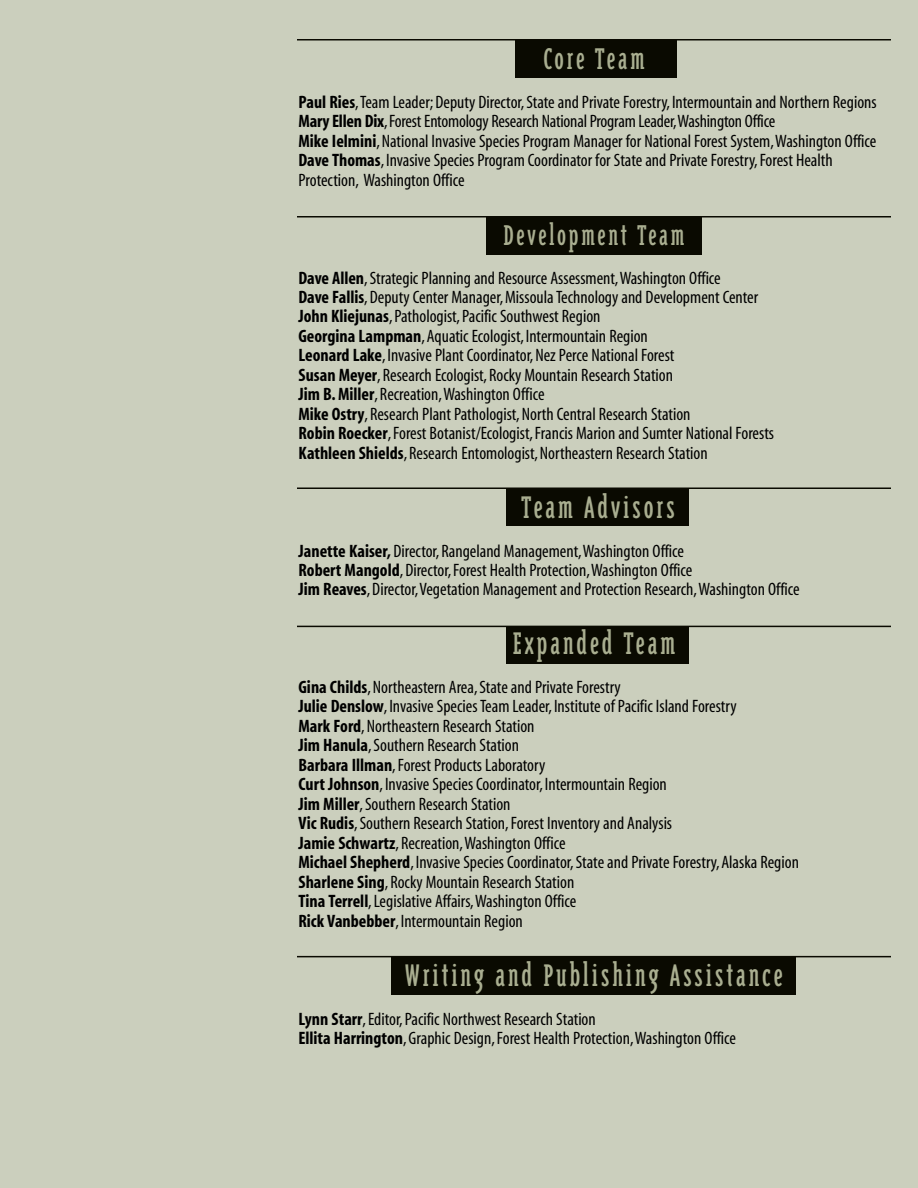
<style>
.page{position:relative;width:918px;height:1188px;background:#cbcfbd}
.page>*{position:absolute;margin:0;border:0;box-sizing:border-box;transform-origin:0 0}
.t1{font:36px "Triplex Cond Serif";letter-spacing:.085em;color:#a9ae90}
.t2{font:34.5px "Triplex Cond Serif";letter-spacing:.085em;color:#a9ae90}
.t3{font:33px "Triplex Cond Serif";letter-spacing:.085em;color:#a9ae90}
.t4{font:18px/19.5px "Myriad MM 400 300";color:#000}
.s1{font-family:"Myriad MM 700 300"}
</style>
<div class="page">
<hr style="left:297px;top:39px;width:594px;height:1px;background:#0a0a01">
<div style="left:516px;top:40px;width:161px;height:38px;background:#0a0a01"></div>
<div style="left:486px;top:217px;width:216px;height:38px;background:#0a0a01"></div>
<hr style="left:297px;top:216px;width:594px;height:2px;background:#0a0a01">
<div style="left:506px;top:488px;width:182px;height:38px;background:#0a0a01"></div>
<hr style="left:297px;top:488px;width:594px;height:1px;background:#0a0a01">
<div style="left:506px;top:626px;width:182px;height:38px;background:#0a0a01"></div>
<hr style="left:297px;top:626px;width:594px;height:1px;background:#0a0a01">
<div style="left:392px;top:957px;width:404px;height:37px;background:#0a0a01"></div>
<hr style="left:297px;top:956px;width:594px;height:1px;background:#0a0a01">
<h1 class="t2" style="left:543px;top:44px;width:103px">Core Team</h1>
<p class="t4" style="left:298px;top:94px;width:580px"><span class="s1">Paul Ries</span>, Team Leader; Deputy Director, State and Private Forestry, Intermountain and Northern Regions <span class="s1">Mary Ellen Dix</span>,Forest Entomology Research National Program Leader,Washington Office<br><span class="s1">Mike Ielmini</span>, National Invasive Species Program Manager for National Forest System,Washington Office <span class="s1">Dave Thomas</span>, Invasive Species Program Coordinator for State and Private Forestry, Forest Health Protection, Washington Office</p>
<h2 class="t3" style="left:504px;top:221px;width:182px">Development Team</h2>
<p class="t4" style="left:298px;top:269px;width:477px"><span class="s1">Dave Allen</span>, Strategic Planning and Resource Assessment, Washington Office<br><span class="s1">Dave Fallis</span>, Deputy Center Manager, Missoula Technology and Development Center <span class="s1">John Kliejunas</span>, Pathologist, Pacific Southwest Region<br><span class="s1">Georgina Lampman</span>, Aquatic Ecologist, Intermountain Region<br><span class="s1">Leonard Lake</span>, Invasive Plant Coordinator, Nez Perce National Forest<br><span class="s1">Susan Meyer</span>, Research Ecologist, Rocky Mountain Research Station<br><span class="s1">Jim B. Miller</span>, Recreation,Washington Office<br><span class="s1">Mike Ostry</span>, Research Plant Pathologist, North Central Research Station<br><span class="s1">Robin Roecker</span>, Forest Botanist/Ecologist, Francis Marion and Sumter National Forests <span class="s1">Kathleen Shields</span>, Research Entomologist, Northeastern Research Station</p>
<h2 class="t1" style="left:522px;top:492px;width:155px">Team Advisors</h2>
<p class="t4" style="left:298px;top:542px;width:503px"><span class="s1">Janette Kaiser,</span> Director, Rangeland Management,Washington Office<br><span class="s1">Robert Mangold</span>, Director, Forest Health Protection, Washington Office<br><span class="s1">Jim Reaves</span>, Director,Vegetation Management and Protection Research,Washington Office</p>
<h2 class="t1" style="left:513px;top:628px;width:164px">Expanded Team</h2>
<p class="t4" style="left:298px;top:679px;width:502px"><span class="s1">Gina Childs</span>, Northeastern Area, State and Private Forestry<br><span class="s1">Julie Denslow</span>, Invasive Species Team Leader, Institute of Pacific Island Forestry<br><span class="s1">Mark Ford</span>, Northeastern Research Station<br><span class="s1">Jim Hanula</span>, Southern Research Station<br><span class="s1">Barbara Illman</span>, Forest Products Laboratory<br><span class="s1">Curt Johnson</span>, Invasive Species Coordinator, Intermountain Region<br><span class="s1">Jim Miller</span>, Southern Research Station<br><span class="s1">Vic Rudis</span>, Southern Research Station, Forest Inventory and Analysis<br><span class="s1">Jamie Schwartz</span>, Recreation,Washington Office<br><span class="s1">Michael Shepherd</span>, Invasive Species Coordinator, State and Private Forestry, Alaska Region <span class="s1">Sharlene Sing</span>, Rocky Mountain Research Station<br><span class="s1">Tina Terrell</span>, Legislative Affairs, Washington Office<br><span class="s1">Rick Vanbebber</span>, Intermountain Region</p>
<h2 class="t1" style="left:405px;top:960px;width:379px">Writing and Publishing Assistance</h2>
<p class="t4" style="left:298px;top:1010px;width:439px"><span class="s1">Lynn Starr</span>, Editor, Pacific Northwest Research Station<br><span class="s1">Ellita Harrington</span>, Graphic Design, Forest Health Protection,Washington Office</p>
</div>
